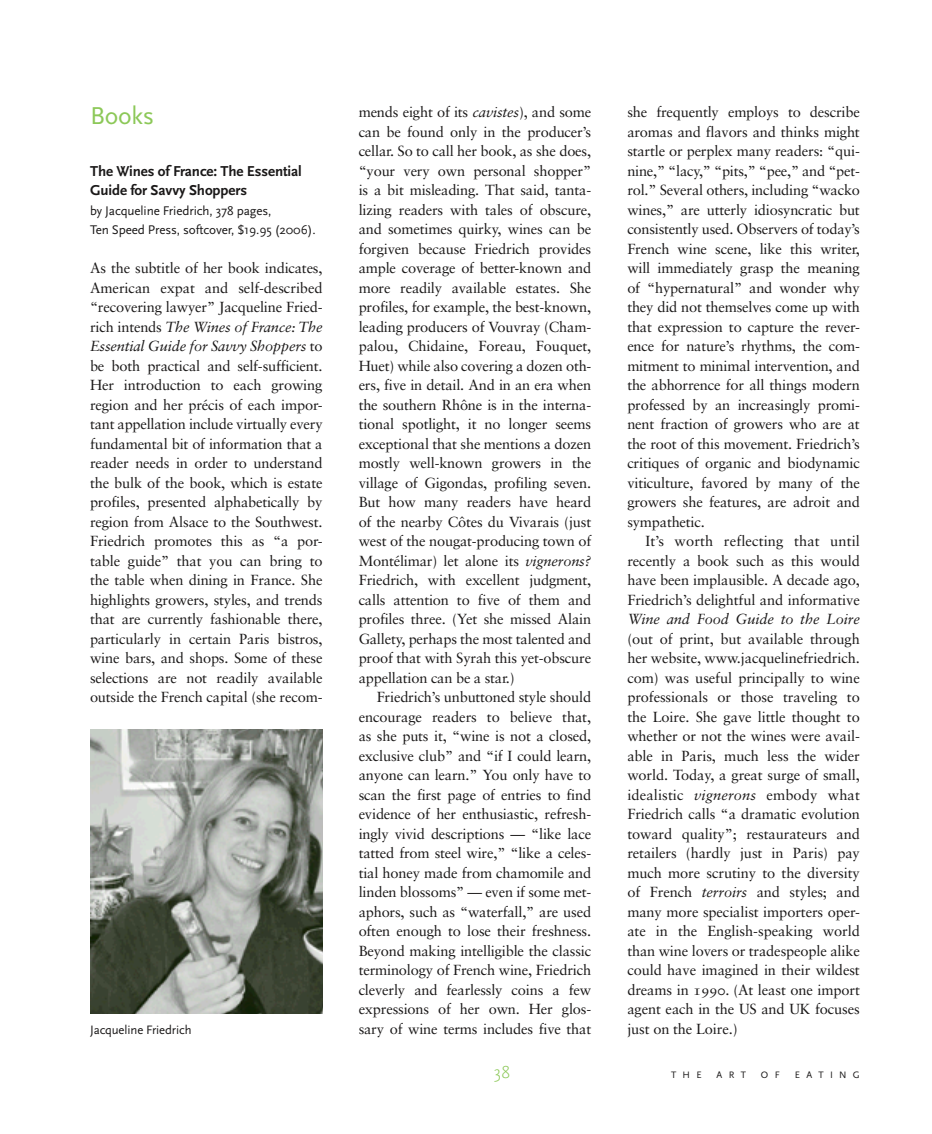
<style>
.page{position:relative;width:932px;height:1134px;background:#fff}
.page>*{position:absolute;margin:0;border:0;box-sizing:border-box;transform-origin:0 0}
.t1{font:25.5px "Scala Sans";letter-spacing:-.01em;color:#8cc858}
.t2{font:300 18px "Scala Sans";color:#8cc858}
.t3{font:700 15px/19.5px "Scala Sans";letter-spacing:-.01em;color:#1a1818}
.t4{font:14.7px/19.5px "Sabon";letter-spacing:-.015em;color:#1a1818;text-align:justify}
.t5{font:14.7px/19.5px "Sabon Italic Os F";letter-spacing:-.015em;color:#1a1818}
.t6{font:13.2px/19.5px "Scala Sans";letter-spacing:-.01em;color:#1a1818}
.t7{font:12.75px "Scala Sans";letter-spacing:-.01em;color:#1a1818}
.t8{font:9.75px "Scala Sans Caps";letter-spacing:.645em;color:#1a1818}
.s1{font-family:"Sabon Italic Os F"}
.s2{font-family:"Sabon Roman SC"}
.s3{font-family:"Sabon"}
</style>
<div class="page">
<img style="left:90px;top:730px;width:232px;height:284px">
<h1 class="t1" style="left:90px;top:102px;width:66px">Books</h1>
<p class="t4" style="left:358px;top:102px;width:234px">mends eight of its <span class="s1">cavistes</span>), and some can be found only in the producer’s cellar. So to call her book, as she does, “your very own personal shopper” is a bit misleading. That said, tanta&shy;lizing readers with tales of obscure, and sometimes quirky, wines can be forgiven because Friedrich provides ample coverage of better-known and more readily available estates. She profiles, for example, the best-known, leading producers of Vouvray (Cham&shy;palou, Chidaine, Foreau, Fouquet, Huet) while also covering a dozen oth&shy;ers, five in detail. And in an era when the southern Rhône is in the interna&shy;tional spotlight, it no longer seems exceptional that she mentions a dozen mostly well-known growers in the village of Gigondas, profiling seven.<br>But how many readers have heard of the nearby Côtes du Vivarais (just west of the nougat-producing town of Montélimar) let alone its <span class="s1">vignerons?<br></span>Friedrich, with excellent judgment, calls attention to five of them and profiles three. (Yet she missed Alain Gallety, perhaps the most talented and proof that with Syrah this yet-obscure appellation can be a star.)</p>
<p class="t4" style="left:358px;top:687px;width:234px;text-indent:18px">Friedrich’s unbuttoned style should encourage readers to believe that, as she puts it, “wine is not a closed, exclusive club” and “if I could learn, anyone can learn.” You only have to scan the first page of entries to find evidence of her enthusiastic, refresh&shy;ingly vivid descriptions — “like lace tatted from steel wire,” “like a celes&shy;tial honey made from chamomile and linden blossoms” — even if some met&shy;aphors, such as “waterfall,” are used often enough to lose their freshness.<br>Beyond making intelligible the classic terminology of French wine, Friedrich cleverly and fearlessly coins a few expressions of her own. Her glos&shy;sary of wine terms includes five that</p>
<p class="t2" style="left:494px;top:1062px;width:18px">38</p>
<p class="t8" style="left:671px;top:1069px;width:32px">THE</p>
<p class="t8" style="left:716px;top:1069px;width:31px">ART</p>
<p class="t8" style="left:761px;top:1069px;width:20px">O F</p>
<p class="t8" style="left:794px;top:1069px;width:67px">EATING</p>
<p class="t4" style="left:627px;top:102px;width:234px">she frequently employs to describe aromas and flavors and thinks might startle or perplex many readers: “qui&shy;nine,” “lacy,” “pits,” “pee,” and “pet&shy;rol.” Several others, including “wacko wines,” are utterly idiosyncratic but consistently used. Observers of today’s French wine scene, like this writer, will immediately grasp the meaning of “hypernatural” and wonder why they did not themselves come up with that expression to capture the rever&shy;ence for nature’s rhythms, the com&shy;mitment to minimal intervention, and the abhorrence for all things modern professed by an increasingly promi&shy;nent fraction of growers who are at the root of this movement. Friedrich’s critiques of organic and biodynamic viticulture, favored by many of the growers she features, are adroit and sympathetic.</p>
<p class="t4" style="left:627px;top:531px;width:234px;text-indent:18px">It’s worth reflecting that until recently a book such as this would have been implausible. A decade ago, Friedrich’s delightful and informative</p>
<p class="t5" style="left:627px;top:609px;width:234px">Wine and Food Guide to the Loire</p>
<p class="t4" style="left:627px;top:629px;width:234px">(out of print, but available through her website, www.jacquelinefriedrich. com) was useful principally to wine professionals or those traveling to the Loire. She gave little thought to whether or not the wines were avail&shy;able in Paris, much less the wider world. Today, a great surge of small, idealistic <span class="s1">vignerons</span> embody what Friedrich calls “a dramatic evolution toward quality”; restaurateurs and retailers (hardly just in Paris) pay much more scrutiny to the diversity of French <span class="s1">terroirs</span> and styles; and many more specialist importers oper&shy;ate in the English-speaking world than wine lovers or tradespeople alike could have imagined in their wildest dreams in <span class="s2">1990.</span> (At least one import agent each in the US and UK focuses</p>
<p class="t3" style="left:90px;top:162px;width:213px">The Wines of France: The Essential<br>Guide for Savvy Shoppers</p>
<p class="t6" style="left:90px;top:201px;width:227px">by Jacqueline Friedrich, 378 pages,<br>Ten Speed Press, softcover, $19.95 (2006).</p>
<p class="t4" style="left:90px;top:258px;width:234px">As the subtitle of her book indicates, American expat and self-described “recovering lawyer” Jacqueline Fried-</p>
<p class="t5" style="left:90px;top:317px;width:234px"><span class="s3">rich intends</span> The Wines of France: The<br>Essential Guide for Savvy Shoppers <span class="s3">to</span></p>
<p class="t4" style="left:90px;top:356px;width:234px">be both practical and self-sufficient.<br>Her introduction to each growing region and her précis of each impor&shy;tant appellation include virtually every fundamental bit of information that a reader needs in order to understand the bulk of the book, which is estate profiles, presented alphabetically by region from Alsace to the Southwest.<br>Friedrich promotes this as “a por&shy;table guide” that you can bring to the table when dining in France. She highlights growers, styles, and trends that are currently fashionable there, particularly in certain Paris bistros, wine bars, and shops. Some of these selections are not readily available outside the French capital (she recom-</p>
<p class="t7" style="left:90px;top:1023px;width:103px">Jacqueline Friedrich</p>
<p class="t4" style="left:627px;top:1019px;width:112px">just on the Loire.)</p>
</div>
